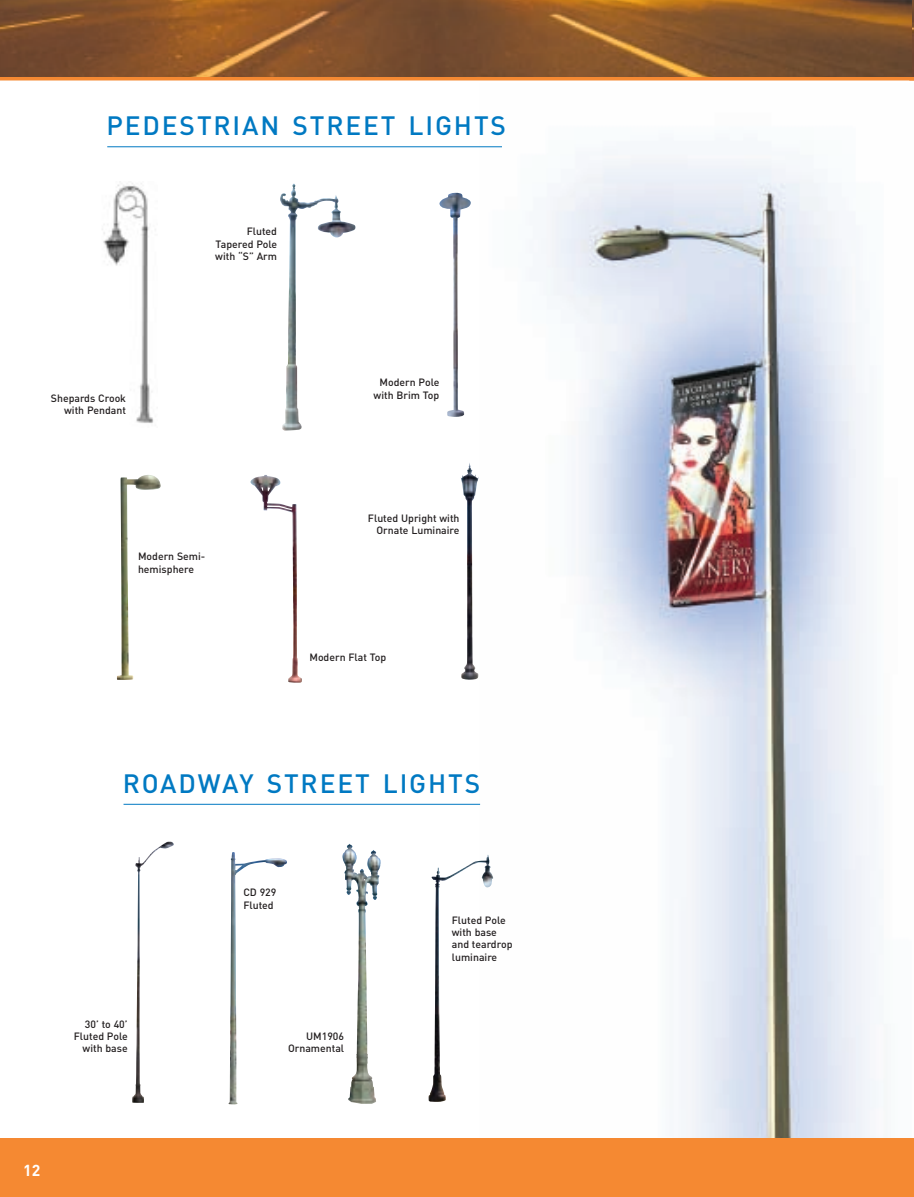
<style>
.page{position:relative;width:914px;height:1197px;background:#fff}
.page>*{position:absolute;margin:0;border:0;box-sizing:border-box;transform-origin:0 0}
.t1{font:500 26.25px "DIN";letter-spacing:.07em;color:#0079c2}
.t2{font:700 15.75px "DIN";color:#fff}
.t3{font:500 10.5px/12.2px "DIN";color:#231f20;text-align:right}
</style>
<div class="page">
<img style="left:479px;top:147px;width:435px;height:992px">
<div style="left:0;top:1139px;width:914px;height:58px;background:#f58932"></div>
<img style="left:0;top:0;width:912px;height:77px">
<hr style="left:0;top:77px;width:914px;height:3px;background:#f58932">
<img style="left:280px;top:183px;width:76px;height:248px">
<img style="left:439px;top:193px;width:32px;height:224px">
<img style="left:460px;top:463px;width:19px;height:217px">
<img style="left:117px;top:475px;width:44px;height:205px">
<img style="left:250px;top:475px;width:52px;height:208px">
<img style="left:132px;top:841px;width:42px;height:262px">
<img style="left:228px;top:852px;width:59px;height:252px">
<img style="left:428px;top:855px;width:65px;height:247px">
<img style="left:342px;top:844px;width:39px;height:260px">
<img style="left:102px;top:183px;width:52px;height:241px">
<hr style="left:107px;top:146px;width:395px;height:1px;background:#0079c2">
<hr style="left:123px;top:804px;width:357px;height:1px;background:#0079c2">
<h1 class="t1" style="left:106px;top:111px;width:401px">PEDESTRIAN STREET LIGHTS</h1>
<p class="t3" style="left:215px;top:226px;width:63px;text-align:justify;text-indent:31px">Fluted Tapered Pole with “S” Arm</p>
<p class="t3" style="left:51px;top:392px;width:77px">Shepards Crook with Pendant</p>
<p class="t3" style="left:138px;top:551px;width:69px;text-align:left">Modern Semi&shy;hemisphere</p>
<p class="t3" style="left:373px;top:377px;width:67px;text-align:center">Modern Pole with Brim Top</p>
<p class="t3" style="left:368px;top:512px;width:93px">Fluted Upright with<br>Ornate Luminaire</p>
<p class="t3" style="left:309px;top:652px;width:78px">Modern Flat Top</p>
<h1 class="t1" style="left:123px;top:768px;width:359px">ROADWAY STREET LIGHTS</h1>
<p class="t3" style="left:74px;top:1018px;width:55px">30’ to 40’<br>Fluted Pole with base</p>
<p class="t3" style="left:243px;top:887px;width:35px;text-align:left">CD 929<br>Fluted</p>
<p class="t3" style="left:288px;top:1030px;width:58px">UM1906<br>Ornamental</p>
<p class="t3" style="left:452px;top:914px;width:62px;text-align:left">Fluted Pole with base and teardrop luminaire</p>
<h2 class="t2" style="left:23px;top:1162px;width:19px">12</h2>
</div>
